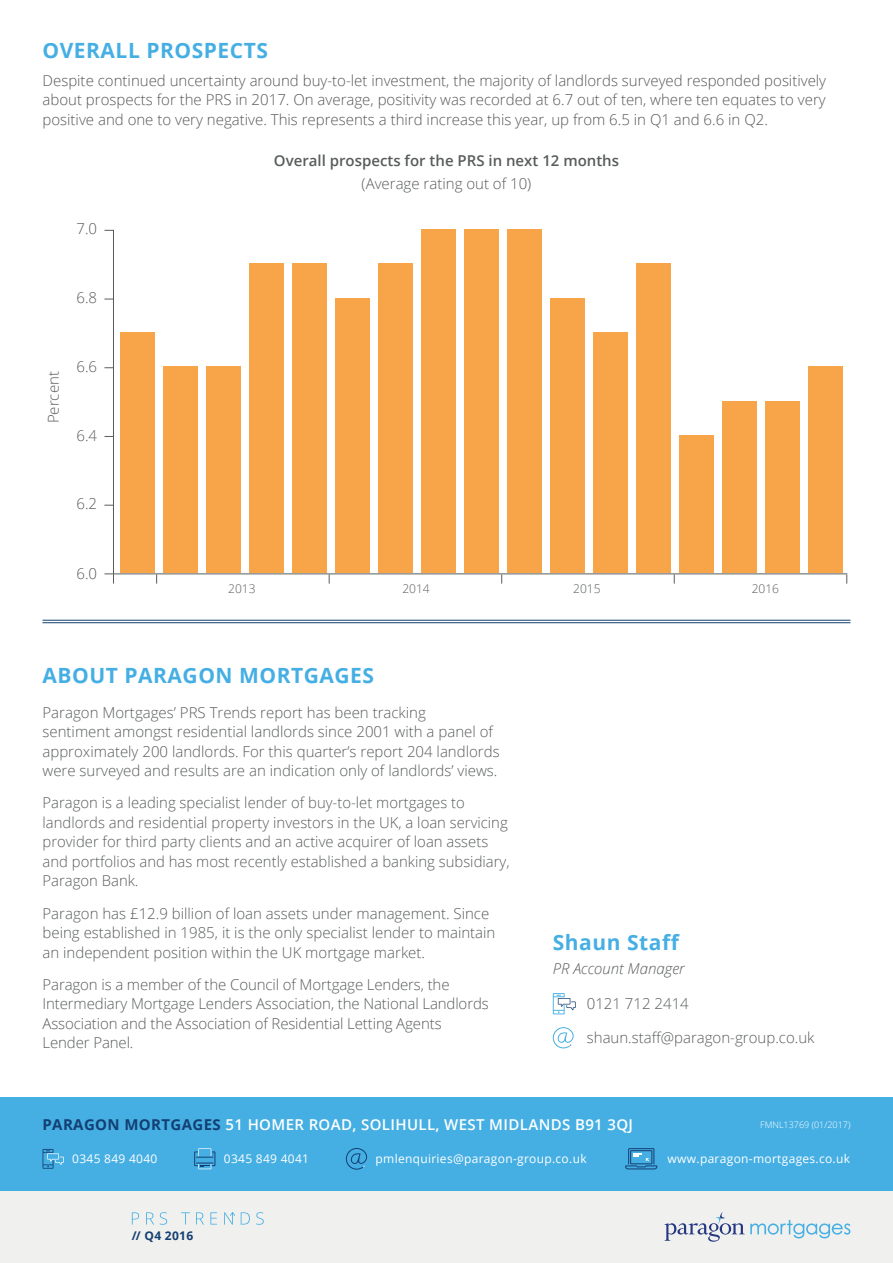
<style>
.page{position:relative;width:893px;height:1263px;background:#fff}
.page>*{position:absolute;margin:0;border:0;box-sizing:border-box;transform-origin:0 0}
.t1{font:700 21px "Open Sans";letter-spacing:.025em;color:#45afe4}
.t2{font:300 15px/19.5px "Open Sans";color:#595c5c}
.t3{font:300 15px/19.5px "Open Sans";color:#575756;text-align:justify}
.t4{font:600 15px "Open Sans";letter-spacing:.025em;color:#fff}
.t5{font:600 15px "Open Sans";color:#595c5c}
.t6{font:300 15px "Open Sans";color:#5a5c5c}
.t7{font:italic 300 15px "Open Sans";color:#595c5c}
.t8{font:12px "Open Sans";letter-spacing:.025em;color:#fff}
.t9{font:300 12px "Open Sans";color:#5a5c5c}
.t10{font:700 12px "Open Sans";letter-spacing:.025em;color:#143f72}
.t11{font:300 9px "Open Sans";color:#fff}
.s1{font-weight:700;color:#143f72}
</style>
<div class="page">
<div style="left:0;top:1191px;width:893px;height:72px;background:#f0f0ee"></div>
<svg style="left:664px;top:1212px;width:186px;height:30px"></svg>
<svg style="left:132px;top:1212px;width:7px;height:12px"></svg>
<svg style="left:146px;top:1212px;width:8px;height:12px"></svg>
<svg style="left:160px;top:1212px;width:7px;height:13px"></svg>
<svg style="left:181px;top:1212px;width:9px;height:12px"></svg>
<svg style="left:196px;top:1212px;width:8px;height:12px"></svg>
<svg style="left:210px;top:1212px;width:7px;height:12px"></svg>
<svg style="left:241px;top:1212px;width:9px;height:12px"></svg>
<svg style="left:256px;top:1212px;width:8px;height:13px"></svg>
<svg style="left:224px;top:1212px;width:11px;height:12px"></svg>
<svg style="left:553px;top:993px;width:23px;height:21px"></svg>
<svg style="left:553px;top:1027px;width:21px;height:21px"></svg>
<hr style="left:43px;top:620px;width:807px;height:1px;background:#143f72">
<hr style="left:43px;top:622px;width:807px;height:1px;background:#143f72">
<div style="left:0;top:1097px;width:893px;height:94px;background:#45afe4"></div>
<svg style="left:625px;top:1148px;width:32px;height:21px"></svg>
<svg style="left:43px;top:1149px;width:21px;height:20px"></svg>
<svg style="left:194px;top:1148px;width:21px;height:21px"></svg>
<svg style="left:346px;top:1148px;width:21px;height:22px"></svg>
<hr style="left:113px;top:573px;width:734px;height:1px;background:#5a5c5c">
<hr style="left:113px;top:230px;width:1px;height:344px;background:#5a5c5c">
<svg style="left:104px;top:573px;width:10px;height:11px"></svg>
<div style="left:121px;top:332px;width:34px;height:241px;background:#f7a548"></div>
<div style="left:164px;top:367px;width:34px;height:206px;background:#f7a548"></div>
<div style="left:206px;top:367px;width:35px;height:206px;background:#f7a548"></div>
<div style="left:249px;top:264px;width:35px;height:309px;background:#f7a548"></div>
<div style="left:292px;top:264px;width:35px;height:309px;background:#f7a548"></div>
<div style="left:335px;top:298px;width:35px;height:275px;background:#f7a548"></div>
<div style="left:378px;top:264px;width:35px;height:309px;background:#f7a548"></div>
<div style="left:421px;top:229px;width:35px;height:344px;background:#f7a548"></div>
<div style="left:464px;top:229px;width:35px;height:344px;background:#f7a548"></div>
<div style="left:507px;top:229px;width:35px;height:344px;background:#f7a548"></div>
<div style="left:550px;top:298px;width:35px;height:275px;background:#f7a548"></div>
<div style="left:593px;top:332px;width:35px;height:241px;background:#f7a548"></div>
<div style="left:636px;top:264px;width:35px;height:309px;background:#f7a548"></div>
<div style="left:679px;top:435px;width:35px;height:138px;background:#f7a548"></div>
<div style="left:722px;top:401px;width:35px;height:172px;background:#f7a548"></div>
<div style="left:765px;top:401px;width:35px;height:172px;background:#f7a548"></div>
<div style="left:808px;top:367px;width:35px;height:206px;background:#f7a548"></div>
<h1 class="t1" style="left:43px;top:35px;width:227px">OVERALL PROSPECTS</h1>
<p class="t3" style="left:43px;top:70px;width:785px">Despite continued uncertainty around buy-to-let investment, the majority of landlords surveyed responded positively about prospects for the PRS in 2017. On average, positivity was recorded at 6.7 out of ten, where ten equates to very positive and one to very negative. This represents a third increase this year, up from 6.5 in Q1 and 6.6 in Q2.</p>
<p class="t6" style="left:76px;top:218px;width:22px">7.0</p>
<p class="t6" style="left:76px;top:287px;width:22px">6.8</p>
<p class="t6" style="left:43px;top:423px;width:54px;rotate:-90deg">Percent</p>
<p class="t6" style="left:76px;top:356px;width:22px">6.6</p>
<p class="t6" style="left:76px;top:424px;width:22px">6.4</p>
<p class="t6" style="left:76px;top:493px;width:22px">6.2</p>
<p class="t6" style="left:76px;top:563px;width:22px">6.0</p>
<p class="t5" style="left:274px;top:150px;width:347px">Overall prospects for the PRS in next 12 months</p>
<p class="t2" style="left:362px;top:174px;width:171px">(Average rating out of 10)</p>
<p class="t9" style="left:228px;top:580px;width:29px">2013</p>
<p class="t9" style="left:402px;top:580px;width:29px">2014</p>
<p class="t9" style="left:573px;top:580px;width:29px">2015</p>
<p class="t9" style="left:752px;top:580px;width:29px">2016</p>
<h1 class="t1" style="left:43px;top:660px;width:333px">ABOUT PARAGON MORTGAGES</h1>
<p class="t2" style="left:43px;top:702px;width:459px">Paragon Mortgages’ PRS Trends report has been tracking<br>sentiment amongst residential landlords since 2001 with a panel of approximately 200 landlords. For this quarter’s report 204 landlords were surveyed and results are an indication only of landlords’ views.</p>
<p class="t2" style="left:43px;top:793px;width:468px">Paragon is a leading specialist lender of buy-to-let mortgages to landlords and residential property investors in the UK, a loan servicing provider for third party clients and an active acquirer of loan assets and portfolios and has most recently established a banking subsidiary, Paragon Bank.</p>
<p class="t2" style="left:43px;top:903px;width:454px">Paragon has £12.9 billion of loan assets under management. Since being established in 1985, it is the only specialist lender to maintain an independent position within the UK mortgage market.</p>
<p class="t2" style="left:43px;top:974px;width:448px">Paragon is a member of the Council of Mortgage Lenders, the Intermediary Mortgage Lenders Association, the National Landlords Association and the Association of Residential Letting Agents Lender Panel.</p>
<h1 class="t1" style="left:553px;top:928px;width:127px">Shaun Staff</h1>
<p class="t7" style="left:553px;top:958px;width:133px">PR Account Manager</p>
<p class="t2" style="left:587px;top:993px;width:104px">0121 712 2414</p>
<p class="t2" style="left:587px;top:1027px;width:229px">shaun.staff@paragon-group.co.uk</p>
<p class="t4" style="left:43px;top:1114px;width:592px"><span class="s1">PARAGON MORTGAGES</span> 51 HOMER ROAD, SOLIHULL, WEST MIDLANDS B91 3QJ</p>
<p class="t11" style="left:760px;top:1118px;width:92px">FMNL13769 (01/2017)</p>
<p class="t8" style="left:72px;top:1150px;width:87px">0345 849 4040</p>
<p class="t8" style="left:224px;top:1150px;width:87px">0345 849 4041</p>
<p class="t8" style="left:376px;top:1150px;width:212px">pmlenquiries@paragon-group.co.uk</p>
<p class="t8" style="left:668px;top:1150px;width:184px">www.paragon-mortgages.co.uk</p>
<p class="t10" style="left:132px;top:1227px;width:63px">// Q4 2016</p>
</div>
